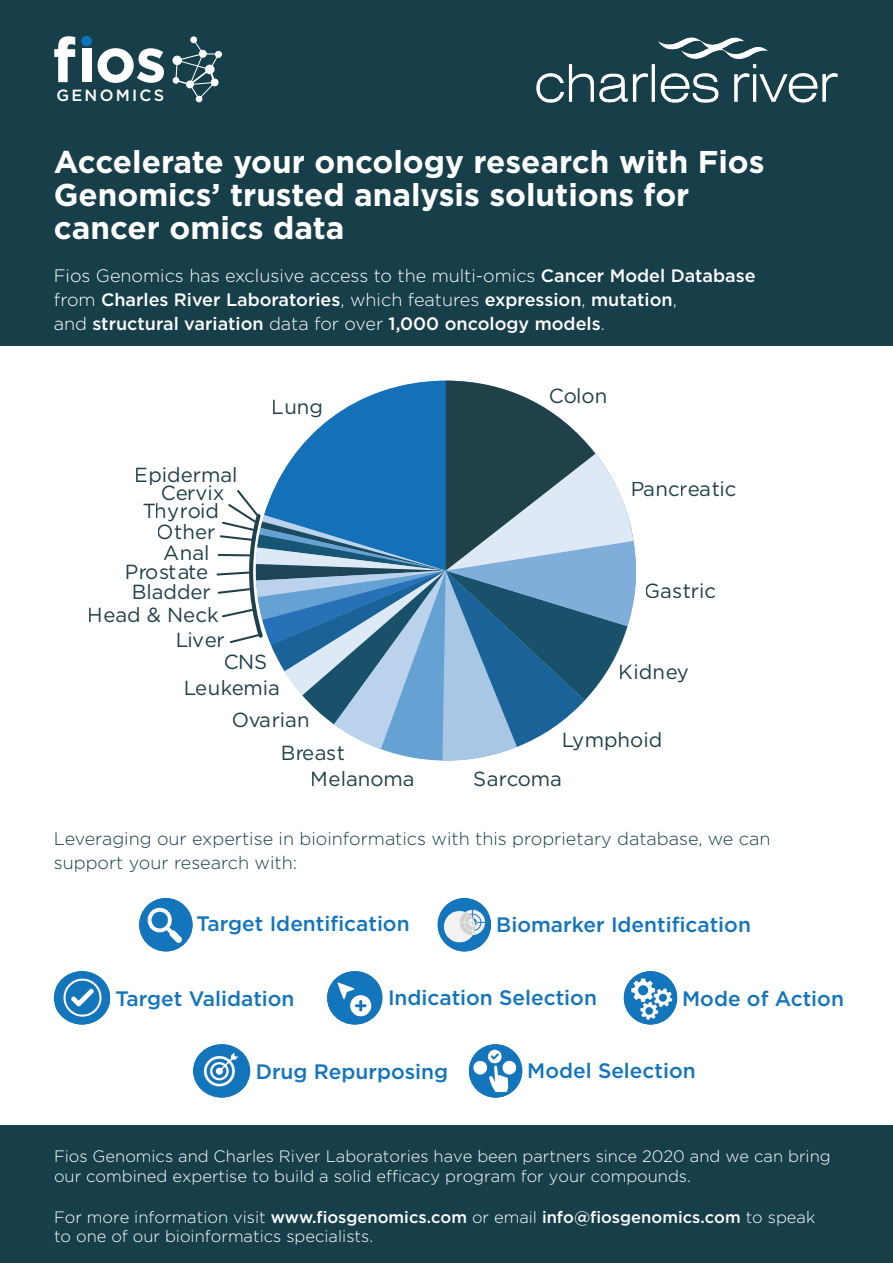
<style>
.page{position:relative;width:893px;height:1263px;background:#fff}
.page>*{position:absolute;margin:0;border:0;box-sizing:border-box;transform-origin:0 0}
.t1{font:700 31.5px/33px "Gotham";color:#fff}
.t2{font:500 20.85px "Gotham";color:#1275bc}
.t3{font:20.4px "Gotham";color:#20404a}
.t4{font:500 18px/24px "Gotham";color:#fff}
.t5{font:300 18px/24px "Gotham";color:#173f4a}
.t6{font:300 16.5px/19.8px "Gotham";color:#fff}
.t7{font:500 16.2px "Gotham";letter-spacing:.14em;color:#fff}
.s1{font-weight:300}
.s2{font-weight:500}
.s3{font-weight:500;color:#fefefe}
</style>
<div class="page">
<svg style="left:381px;top:749px;width:130px;height:11px"></svg>
<svg style="left:216px;top:381px;width:420px;height:368px"></svg>
<div style="left:0;top:0;width:893px;height:346px;background:#173f4a"></div>
<div style="left:215px;top:51px;width:7px;height:7px;border:1px solid #fff;border-radius:50%"></div>
<svg style="left:173px;top:37px;width:48px;height:65px"></svg>
<svg style="left:54px;top:36px;width:21px;height:46px"></svg>
<div style="left:82px;top:49px;width:9px;height:33px;background:#fff"></div>
<svg style="left:98px;top:48px;width:66px;height:35px"></svg>
<div style="left:81px;top:36px;width:11px;height:10px;background:#0b75bc;border-radius:50%"></div>
<img style="left:536px;top:37px;width:302px;height:66px">
<img style="left:139px;top:898px;width:54px;height:53px;border-radius:27px">
<img style="left:438px;top:898px;width:53px;height:53px;border-radius:27px">
<img style="left:56px;top:971px;width:54px;height:53px">
<img style="left:327px;top:971px;width:54px;height:53px">
<img style="left:624px;top:971px;width:53px;height:53px;border-radius:27px">
<img style="left:469px;top:1044px;width:53px;height:53px;border-radius:27px">
<img style="left:193px;top:1044px;width:54px;height:53px">
<div style="left:0;top:1125px;width:893px;height:138px;background:#173f4a"></div>
<p class="t7" style="left:56px;top:84px;width:109px">GENOMICS</p>
<h1 class="t1" style="left:54px;top:145px;width:712px">Accelerate your oncology research with Fios<br>Genomics’ trusted analysis solutions for cancer omics data</h1>
<p class="t4" style="left:54px;top:263px;width:703px"><span class="s1">Fios Genomics has exclusive access to the multi-omics</span> Cancer Model Database <span class="s1">from</span> Charles River Laboratories<span class="s1">, which features</span> expression<span class="s1">,</span> mutation<span class="s1">,<br>and</span> structural variation <span class="s1">data for over</span> 1,000 oncology models<span class="s1">.</span></p>
<p class="t3" style="left:135px;top:461px;width:104px">Epidermal</p>
<p class="t3" style="left:160px;top:480px;width:66px">Cervix</p>
<p class="t3" style="left:142px;top:498px;width:78px">Thyroid</p>
<p class="t3" style="left:157px;top:519px;width:60px">Other</p>
<p class="t3" style="left:164px;top:539px;width:47px">Anal</p>
<p class="t3" style="left:124px;top:559px;width:86px">Prostate</p>
<p class="t3" style="left:132px;top:579px;width:81px">Bladder</p>
<p class="t3" style="left:88px;top:602px;width:132px">Head &amp; Neck</p>
<p class="t3" style="left:175px;top:627px;width:51px">Liver</p>
<p class="t3" style="left:272px;top:394px;width:53px">Lung</p>
<p class="t3" style="left:223px;top:649px;width:46px">CNS</p>
<p class="t3" style="left:183px;top:675px;width:98px">Leukemia</p>
<p class="t3" style="left:231px;top:707px;width:80px">Ovarian</p>
<p class="t3" style="left:280px;top:740px;width:66px">Breast</p>
<p class="t3" style="left:548px;top:383px;width:61px">Colon</p>
<p class="t3" style="left:630px;top:476px;width:108px">Pancreatic</p>
<p class="t3" style="left:645px;top:577px;width:73px">Gastric</p>
<p class="t3" style="left:619px;top:659px;width:71px">Kidney</p>
<p class="t3" style="left:561px;top:727px;width:102px">Lymphoid</p>
<p class="t3" style="left:311px;top:766px;width:105px">Melanoma</p>
<p class="t3" style="left:474px;top:766px;width:90px">Sarcoma</p>
<p class="t5" style="left:54px;top:826px;width:718px">Leveraging our expertise in bioinformatics with this proprietary database, we can support your research with:</p>
<p class="t2" style="left:196px;top:910px;width:215px">Target Identification</p>
<p class="t2" style="left:496px;top:910px;width:256px">Biomarker Identification</p>
<p class="t2" style="left:115px;top:985px;width:181px">Target Validation</p>
<p class="t2" style="left:388px;top:984px;width:210px">Indication Selection</p>
<p class="t2" style="left:682px;top:985px;width:163px">Mode of Action</p>
<p class="t2" style="left:256px;top:1058px;width:194px">Drug Repurposing</p>
<p class="t2" style="left:527px;top:1057px;width:170px">Model Selection</p>
<p class="t6" style="left:54px;top:1146px;width:778px">Fios Genomics and Charles River Laboratories have been partners since 2020 and we can bring our combined expertise to build a solid efficacy program for your compounds.</p>
<p class="t6" style="left:54px;top:1207px;width:763px;line-height:18.9px">For more information visit <span class="s2">www.fiosgenomics.com</span> or email <span class="s3">info@fiosgenomics.com</span> to speak to one of our bioinformatics specialists.</p>
</div>
